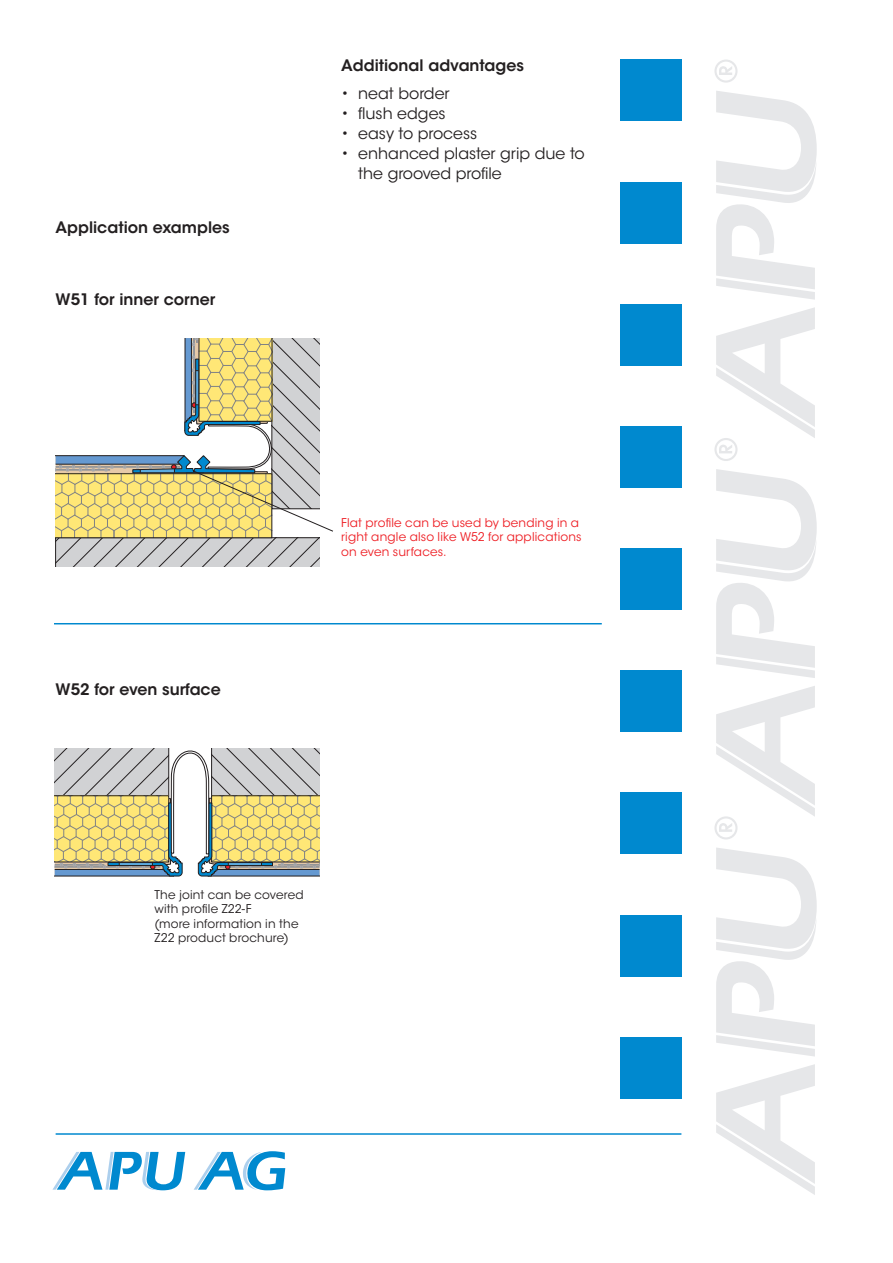
<style>
.page{position:relative;width:893px;height:1263px;background:#fff}
.page>*{position:absolute;margin:0;border:0;box-sizing:border-box;transform-origin:0 0}
.t1{font:15.75px/19.8px "ITC Avant Garde Std";color:#231f20}
.t2{font:600 15.75px "ITC Avant Garde Std";color:#231f20}
.t3{font:12px/14.4px "ITC Avant Garde Std";letter-spacing:.015em;color:#ee1d23}
.t4{font:12px/14.4px "ITC Avant Garde Std";letter-spacing:.015em;color:#231f20}
</style>
<div class="page">
<svg style="left:716px;top:848px;width:101px;height:208px"></svg>
<svg style="left:716px;top:1064px;width:99px;height:131px"></svg>
<svg style="left:716px;top:91px;width:101px;height:209px"></svg>
<svg style="left:714px;top:60px;width:23px;height:23px"></svg>
<svg style="left:716px;top:469px;width:101px;height:209px"></svg>
<svg style="left:714px;top:686px;width:101px;height:153px"></svg>
<svg style="left:714px;top:307px;width:101px;height:154px"></svg>
<svg style="left:52px;top:1152px;width:133px;height:38px"></svg>
<svg style="left:194px;top:1151px;width:91px;height:39px"></svg>
<hr style="left:56px;top:1133px;width:625px;height:2px;background:#0089cf">
<div style="left:620px;top:1037px;width:61px;height:61px;background:#0089cf"></div>
<div style="left:620px;top:915px;width:61px;height:61px;background:#0089cf"></div>
<div style="left:620px;top:792px;width:61px;height:62px;background:#0089cf"></div>
<div style="left:620px;top:670px;width:61px;height:62px;background:#0089cf"></div>
<div style="left:620px;top:548px;width:61px;height:62px;background:#0089cf"></div>
<div style="left:620px;top:426px;width:61px;height:62px;background:#0089cf"></div>
<div style="left:620px;top:304px;width:61px;height:62px;background:#0089cf"></div>
<div style="left:620px;top:182px;width:61px;height:61px;background:#0089cf"></div>
<div style="left:620px;top:60px;width:61px;height:61px;background:#0089cf"></div>
<svg style="left:55px;top:748px;width:265px;height:128px;background:#ccc8a2"></svg>
<hr style="left:54px;top:623px;width:548px;height:1px;background:#0089cf">
<svg style="left:56px;top:338px;width:277px;height:228px"></svg>
<h1 class="t2" style="left:56px;top:217px;width:176px">Application examples</h1>
<h1 class="t2" style="left:56px;top:289px;width:161px">W51 for inner corner</h1>
<h1 class="t2" style="left:341px;top:55px;width:184px">Additional advantages</h1>
<h1 class="t1" style="left:341px;top:84px;width:110px">• neat border</h1>
<h1 class="t1" style="left:341px;top:104px;width:106px">• flush edges</h1>
<h1 class="t1" style="left:341px;top:124px;width:137px">• easy to process</h1>
<h1 class="t1" style="left:358px;top:143px;width:228px;text-indent:-17px">• enhanced plaster grip due to the grooved profile</h1>
<h1 class="t2" style="left:56px;top:679px;width:167px">W52 for even surface</h1>
<p class="t3" style="left:341px;top:516px;width:242px">Flat profile can be used by bending in a right angle also like W52 for applications on even surfaces.</p>
<p class="t4" style="left:154px;top:887px;width:151px">The joint can be covered with profile Z22-F<br>(more information in the<br>Z22 product brochure)</p>
</div>
